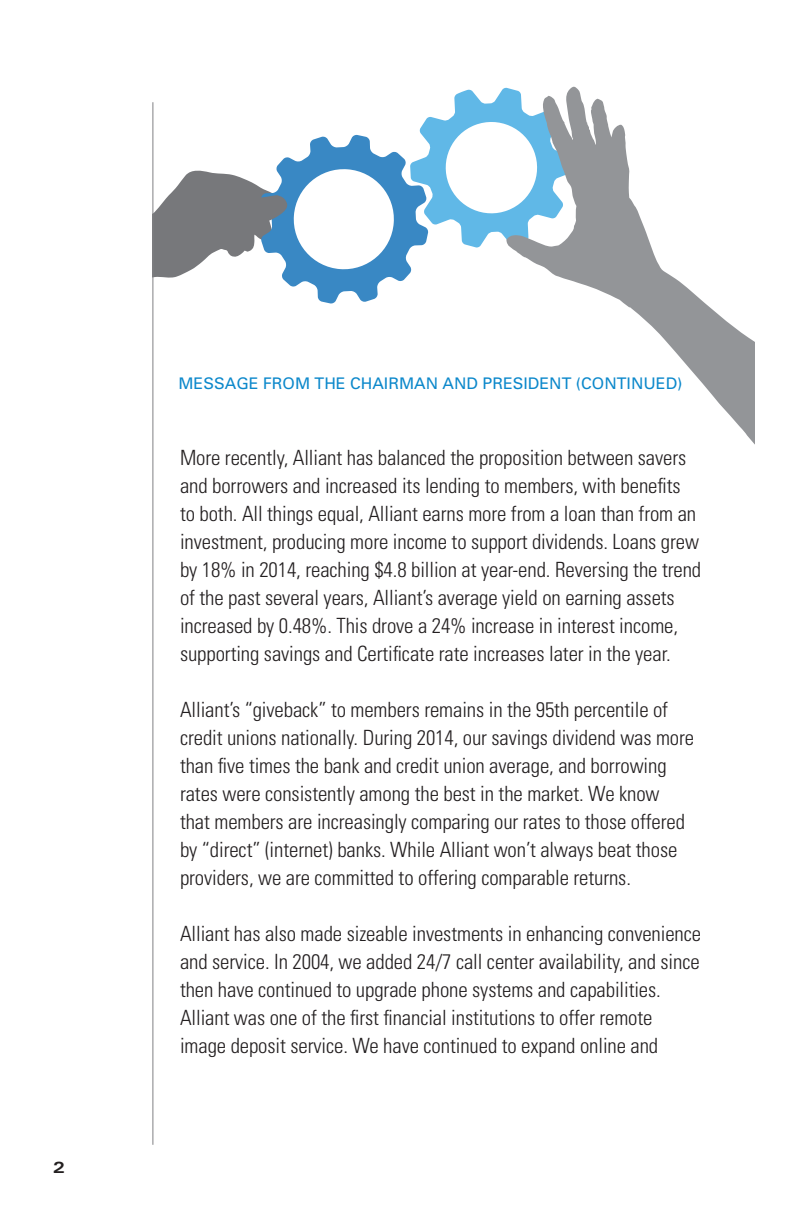
<style>
.page{position:relative;width:792px;height:1224px;background:#fff}
.page>*{position:absolute;margin:0;border:0;box-sizing:border-box;transform-origin:0 0}
.t1{font:300 condensed 21px/28px "Univers";letter-spacing:-.005em;color:#231f20}
.t2{font:16px "Univers";color:#0c88cb}
.t3{font:700 expanded 16px "Univers";color:#231f20}
</style>
<div class="page">
<svg style="left:153px;top:88px;width:353px;height:222px"></svg>
<svg style="left:506px;top:87px;width:249px;height:358px"></svg>
<hr style="left:152px;top:102px;width:1px;height:1043px;background:#808083">
<p class="t3" style="left:53px;top:1158px;width:13px">2</p>
<p class="t2" style="left:179px;top:373px;width:506px">MESSAGE FROM THE CHAIRMAN AND PRESIDENT (CONTINUED)</p>
<p class="t1" style="left:180px;top:443px;width:523px">More recently, Alliant has balanced the proposition between savers and borrowers and increased its lending to members, with benefits<br>to both. All things equal, Alliant earns more from a loan than from an investment, producing more income to support dividends. Loans grew by 18% in 2014, reaching $4.8 billion at year-end. Reversing the trend of the past several years, Alliant’s average yield on earning assets increased by 0.48%. This drove a 24% increase in interest income, supporting savings and Certificate rate increases later in the year.</p>
<p class="t1" style="left:180px;top:695px;width:516px">Alliant’s “giveback” to members remains in the 95th percentile of credit unions nationally. During 2014, our savings dividend was more than five times the bank and credit union average, and borrowing rates were consistently among the best in the market. We know that members are increasingly comparing our rates to those offered by “direct” (internet) banks. While Alliant won’t always beat those providers, we are committed to offering comparable returns.</p>
<p class="t1" style="left:180px;top:919px;width:523px">Alliant has also made sizeable investments in enhancing convenience and service. In 2004, we added 24/7 call center availability, and since then have continued to upgrade phone systems and capabilities.<br>Alliant was one of the first financial institutions to offer remote image deposit service. We have continued to expand online and</p>
</div>
